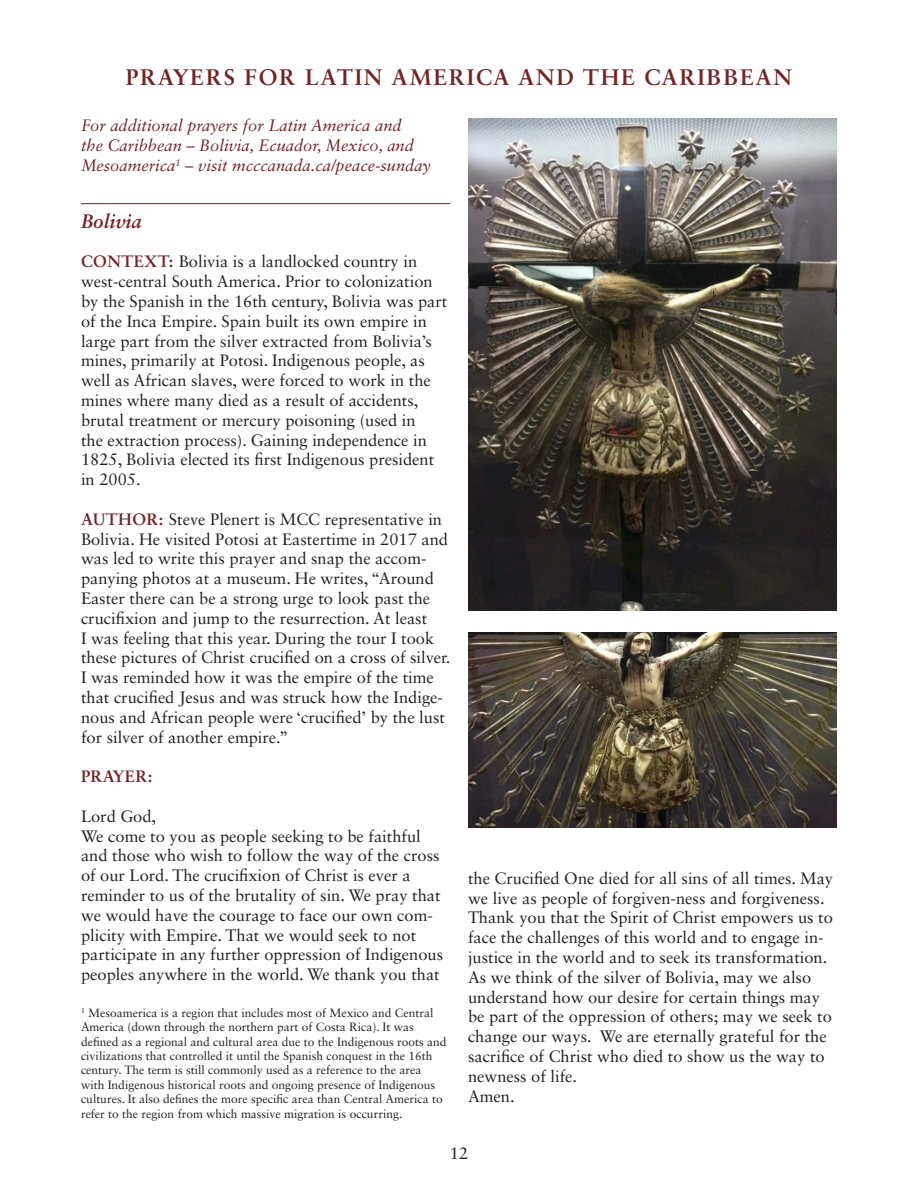
<style>
.page{position:relative;width:918px;height:1188px;background:#fff}
.page>*{position:absolute;margin:0;border:0;box-sizing:border-box;transform-origin:0 0}
.Body{font:700 22.5px "Sabon LT Std";letter-spacing:.075em;color:#742324}
.Country_title{font:italic 700 19.5px "Sabon LT Std";color:#742324}
.Body-2{font:16.5px/19.8px "Sabon LT Std";color:#231f20}
.Addition_prayers_int{font:italic 16.5px/19.8px "Sabon LT Std";color:#742324}
.Body-3{font:700 16.5px "Sabon LT Std";letter-spacing:.025em;color:#742324}
.t1{font:16.5px "Sabon";color:#231f20}
.Body-4{font:12px/14.4px "Sabon LT Std";color:#231f20}
.s1{font-weight:700;color:#742324}
</style>
<div class="page">
<hr style="left:81px;top:203px;width:369px;height:1px;background:#742324">
<img style="left:468px;top:119px;width:369px;height:492px">
<img style="left:468px;top:632px;width:369px;height:195px">
<p class="Body" style="left:126px;top:63px;width:668px">PRAYERS FOR LATIN AMERICA AND THE CARIBBEAN</p>
<p class="Addition_prayers_int" style="left:81px;top:116px;width:351px">For additional prayers for Latin America and<br>the Caribbean – Bolivia, Ecuador, Mexico, and<br>Mesoamerica<sup>1</sup> – visit mcccanada.ca/peace-sunday</p>
<p class="Country_title" style="left:81px;top:209px;width:63px">Bolivia</p>
<p class="Body-2" style="left:81px;top:252px;width:368px"><span class="s1">CONTEXT:</span> Bolivia is a landlocked country in west-central South America. Prior to colonization by the Spanish in the 16th century, Bolivia was part of the Inca Empire. Spain built its own empire in large part from the silver extracted from Bolivia’s mines, primarily at Potosi. Indigenous people, as well as African slaves, were forced to work in the mines where many died as a result of accidents, brutal treatment or mercury poisoning (used in<br>the extraction process). Gaining independence in 1825, Bolivia elected its first Indigenous president in 2005.</p>
<p class="Body-2" style="left:81px;top:509px;width:371px"><span class="s1">AUTHOR:</span> Steve Plenert is MCC representative in Bolivia. He visited Potosi at Eastertime in 2017 and was led to write this prayer and snap the accom&shy;panying photos at a museum. He writes, “Around Easter there can be a strong urge to look past the crucifixion and jump to the resurrection. At least<br>I was feeling that this year. During the tour I took these pictures of Christ crucified on a cross of silver.<br>I was reminded how it was the empire of the time that crucified Jesus and was struck how the Indige&shy;nous and African people were ‘crucified’ by the lust for silver of another empire.”</p>
<p class="Body-3" style="left:81px;top:766px;width:73px">PRAYER:</p>
<p class="Body-2" style="left:81px;top:806px;width:77px">Lord God,</p>
<p class="Body-2" style="left:81px;top:826px;width:364px">We come to you as people seeking to be faithful and those who wish to follow the way of the cross of our Lord. The crucifixion of Christ is ever a reminder to us of the brutality of sin. We pray that we would have the courage to face our own com&shy;plicity with Empire. That we would seek to not participate in any further oppression of Indigenous peoples anywhere in the world. We thank you that</p>
<p class="Body-2" style="left:468px;top:868px;width:367px">the Crucified One died for all sins of all times. May we live as people of forgiven-ness and forgiveness.<br>Thank you that the Spirit of Christ empowers us to face the challenges of this world and to engage in&shy;justice in the world and to seek its transformation.<br>As we think of the silver of Bolivia, may we also understand how our desire for certain things may be part of the oppression of others; may we seek to change our ways. We are eternally grateful for the sacrifice of Christ who died to show us the way to newness of life.</p>
<p class="Body-2" style="left:468px;top:1086px;width:48px">Amen.</p>
<p class="Body-4" style="left:81px;top:1005px;width:367px"><sup>1</sup> Mesoamerica is a region that includes most of Mexico and Central America (down through the northern part of Costa Rica). It was defined as a regional and cultural area due to the Indigenous roots and civilizations that controlled it until the Spanish conquest in the 16th century. The term is still commonly used as a reference to the area with Indigenous historical roots and ongoing presence of Indigenous cultures. It also defines the more specific area than Central America to refer to the region from which massive migration is occurring.</p>
<p class="t1" style="left:450px;top:1143px;width:20px">12</p>
</div>
